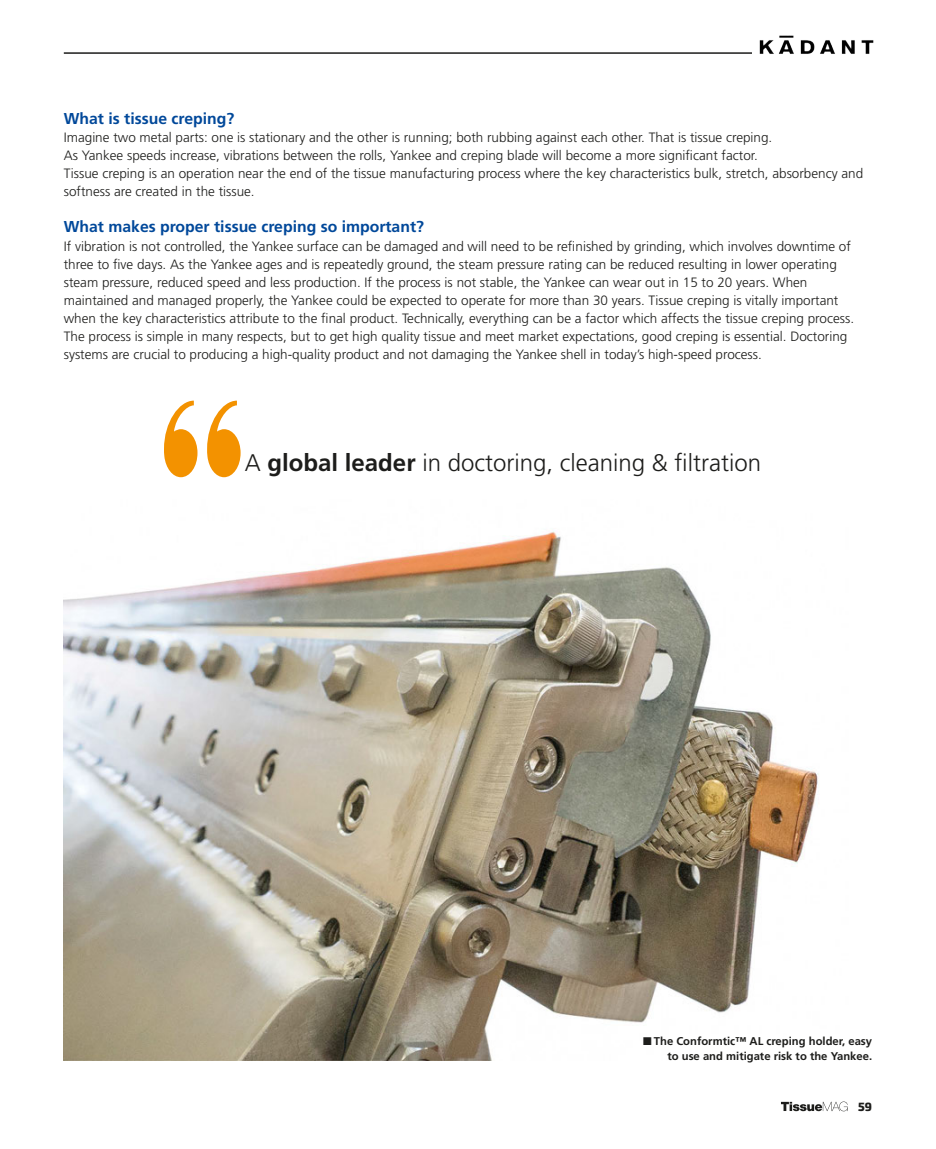
<style>
.page{position:relative;width:936px;height:1149px;background:#fff}
.page>*{position:absolute;margin:0;border:0;box-sizing:border-box;transform-origin:0 0}
.t1{font:300 24px "Frutiger LT Std";color:#1d1d1b}
.t2{font:700 15.75px "Frutiger LT Std";color:#00489a}
.t3{font:300 13.5px/18px "Frutiger LT Std";color:#1d1d1b}
.t4{font:800 12px "Exo 2.0";color:#1d1d1b}
.t5{font:700 11.25px/15px "Frutiger LT Std";color:#1d1d1b;text-align:right}
.s1{font-weight:700}
</style>
<div class="page">
<svg style="left:781px;top:1101px;width:66px;height:9px"></svg>
<hr style="left:64px;top:52px;width:808px;height:2px;background:#1d1d1b">
<div style="left:751px;top:11px;width:122px;height:85px;background:#fff"></div>
<img style="left:759px;top:35px;width:114px;height:19px">
<svg style="left:164px;top:400px;width:76px;height:77px"></svg>
<img style="left:64px;top:530px;width:755px;height:529px">
<p class="t2" style="left:64px;top:110px;width:172px">What is tissue creping?</p>
<p class="t3" style="left:64px;top:129px;width:800px">Imagine two metal parts: one is stationary and the other is running; both rubbing against each other. That is tissue creping.<br>As Yankee speeds increase, vibrations between the rolls, Yankee and creping blade will become a more significant factor.<br>Tissue creping is an operation near the end of the tissue manufacturing process where the key characteristics bulk, stretch, absorbency and softness are created in the tissue.</p>
<p class="t2" style="left:64px;top:218px;width:361px">What makes proper tissue creping so important?</p>
<p class="t3" style="left:64px;top:237px;width:791px">If vibration is not controlled, the Yankee surface can be damaged and will need to be refinished by grinding, which involves downtime of three to five days. As the Yankee ages and is repeatedly ground, the steam pressure rating can be reduced resulting in lower operating steam pressure, reduced speed and less production. If the process is not stable, the Yankee can wear out in 15 to 20 years. When maintained and managed properly, the Yankee could be expected to operate for more than 30 years. Tissue creping is vitally important when the key characteristics attribute to the final product. Technically, everything can be a factor which affects the tissue creping process.<br>The process is simple in many respects, but to get high quality tissue and meet market expectations, good creping is essential. Doctoring systems are crucial to producing a high-quality product and not damaging the Yankee shell in today’s high-speed process.</p>
<h1 class="t1" style="left:245px;top:449px;width:518px">A <span class="s1">global leader</span> in doctoring, cleaning &amp; filtration</h1>
<p class="t5" style="left:643px;top:1033px;width:230px">■ The Conformtic™ AL creping holder, easy to use and mitigate risk to the Yankee.</p>
<p class="t4" style="left:858px;top:1098px;width:15px">59</p>
</div>
